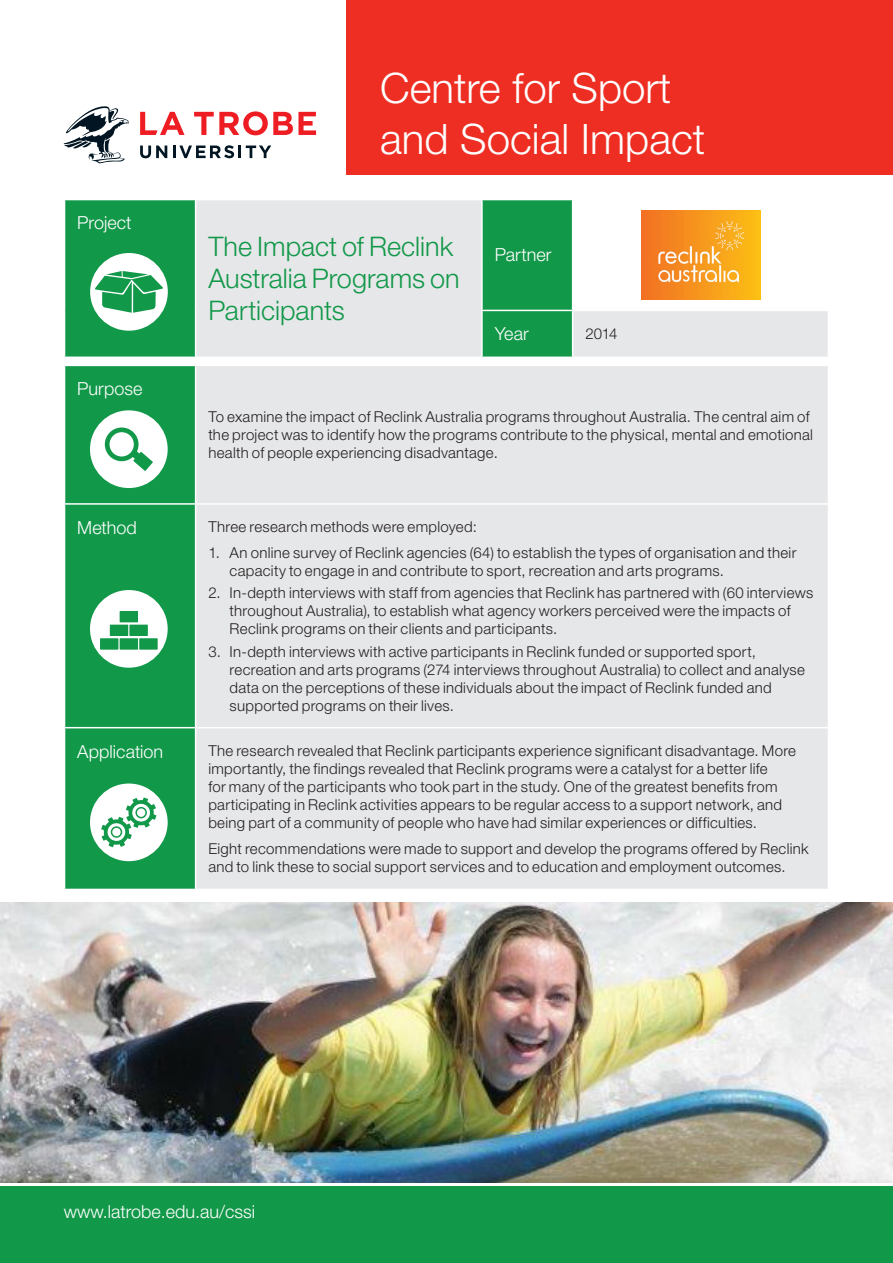
<style>
.page{position:relative;width:893px;height:1263px;background:#fff}
.page>*{position:absolute;margin:0;border:0;box-sizing:border-box;transform-origin:0 0}
.t1{font:300 42px/50.4px "Helvetica Neue LT Std";color:#fff}
.Heading_2_GREEN{font:300 27px/32.4px "Helvetica Neue LT Std";color:#129849}
.Heading_2_WHITE{font:300 18px "Helvetica Neue LT Std";color:#fff}
.Body{font:300 15px/18px "Helvetica Neue LT Std";letter-spacing:.02em;color:#231f20}
</style>
<div class="page">
<img style="left:0;top:902px;width:893px;height:280px">
<div style="left:65px;top:200px;width:130px;height:157px;background:#129849"></div>
<svg style="left:196px;top:200px;width:632px;height:157px;fill:#e6e7e9"></svg>
<hr style="left:481px;top:200px;width:2px;height:110px;background:#fff">
<hr style="left:572px;top:200px;width:1px;height:110px;background:#fff">
<hr style="left:481px;top:310px;width:92px;height:1px;background:#fff">
<hr style="left:481px;top:311px;width:2px;height:46px;background:#fff">
<hr style="left:573px;top:310px;width:256px;height:1px;background:#fff">
<hr style="left:572px;top:311px;width:1px;height:46px;background:#fff">
<svg style="left:64px;top:106px;width:65px;height:57px"></svg>
<svg style="left:140px;top:146px;width:27px;height:12px"></svg>
<svg style="left:173px;top:145px;width:98px;height:13px"></svg>
<svg style="left:140px;top:112px;width:45px;height:23px"></svg>
<svg style="left:194px;top:111px;width:122px;height:24px"></svg>
<div style="left:347px;top:0;width:546px;height:174px;background:#ee2e22"></div>
<div style="left:0;top:1186px;width:893px;height:77px;background:#129849"></div>
<svg style="left:90px;top:253px;width:78px;height:78px"></svg>
<div style="left:65px;top:366px;width:130px;height:523px;background:#129849"></div>
<div style="left:196px;top:366px;width:632px;height:523px;background:#e6e7e9"></div>
<hr style="left:64px;top:503px;width:132px;height:2px;background:#fff">
<hr style="left:196px;top:503px;width:633px;height:2px;background:#fff">
<hr style="left:64px;top:727px;width:132px;height:1px;background:#fff">
<hr style="left:196px;top:727px;width:633px;height:1px;background:#fff">
<svg style="left:90px;top:783px;width:78px;height:78px"></svg>
<svg style="left:90px;top:590px;width:78px;height:78px"></svg>
<svg style="left:90px;top:410px;width:78px;height:78px"></svg>
<div style="left:110px;top:432px;width:24px;height:24px;background:#fff;border-radius:50%"></div>
<img style="left:641px;top:210px;width:119px;height:90px">
<p class="Heading_2_WHITE" style="left:77px;top:212px;width:56px">Project</p>
<p class="Heading_2_WHITE" style="left:77px;top:378px;width:67px">Purpose</p>
<p class="t1" style="left:380px;top:62px;width:327px">Centre for Sport and Social Impact</p>
<p class="Heading_2_GREEN" style="left:208px;top:229px;width:253px">The Impact of Reclink<br>Australia Programs on<br>Participants</p>
<p class="Heading_2_WHITE" style="left:495px;top:244px;width:58px">Partner</p>
<p class="Heading_2_WHITE" style="left:495px;top:323px;width:36px">Year</p>
<p class="Body" style="left:585px;top:325px;width:34px">2014</p>
<p class="Body" style="left:208px;top:407px;width:606px">To examine the impact of Reclink Australia programs throughout Australia. The central aim of the project was to identify how the programs contribute to the physical, mental and emotional health of people experiencing disadvantage.</p>
<p class="Heading_2_WHITE" style="left:77px;top:516px;width:61px">Method</p>
<p class="Body" style="left:208px;top:517px;width:270px">Three research methods were employed:</p>
<p class="Body" style="left:230px;top:543px;width:568px;text-indent:-21px">1. An online survey of Reclink agencies (64) to establish the types of organisation and their capacity to engage in and contribute to sport, recreation and arts programs.</p>
<p class="Body" style="left:230px;top:584px;width:585px;text-indent:-21px">2. In-depth interviews with staff from agencies that Reclink has partnered with (60 interviews throughout Australia), to establish what agency workers perceived were the impacts of<br>Reclink programs on their clients and participants.</p>
<p class="Body" style="left:230px;top:642px;width:577px;text-indent:-21px">3. In-depth interviews with active participants in Reclink funded or supported sport, recreation and arts programs (274 interviews throughout Australia) to collect and analyse data on the perceptions of these individuals about the impact of Reclink funded and supported programs on their lives.</p>
<p class="Heading_2_WHITE" style="left:77px;top:740px;width:87px">Application</p>
<p class="Body" style="left:208px;top:741px;width:589px">The research revealed that Reclink participants experience significant disadvantage. More importantly, the findings revealed that Reclink programs were a catalyst for a better life<br>for many of the participants who took part in the study. One of the greatest benefits from participating in Reclink activities appears to be regular access to a support network, and being part of a community of people who have had similar experiences or difficulties.</p>
<p class="Body" style="left:208px;top:839px;width:602px">Eight recommendations were made to support and develop the programs offered by Reclink and to link these to social support services and to education and employment outcomes.</p>
<p class="Heading_2_WHITE" style="left:64px;top:1201px;width:193px">www.latrobe.edu.au/cssi</p>
</div>
